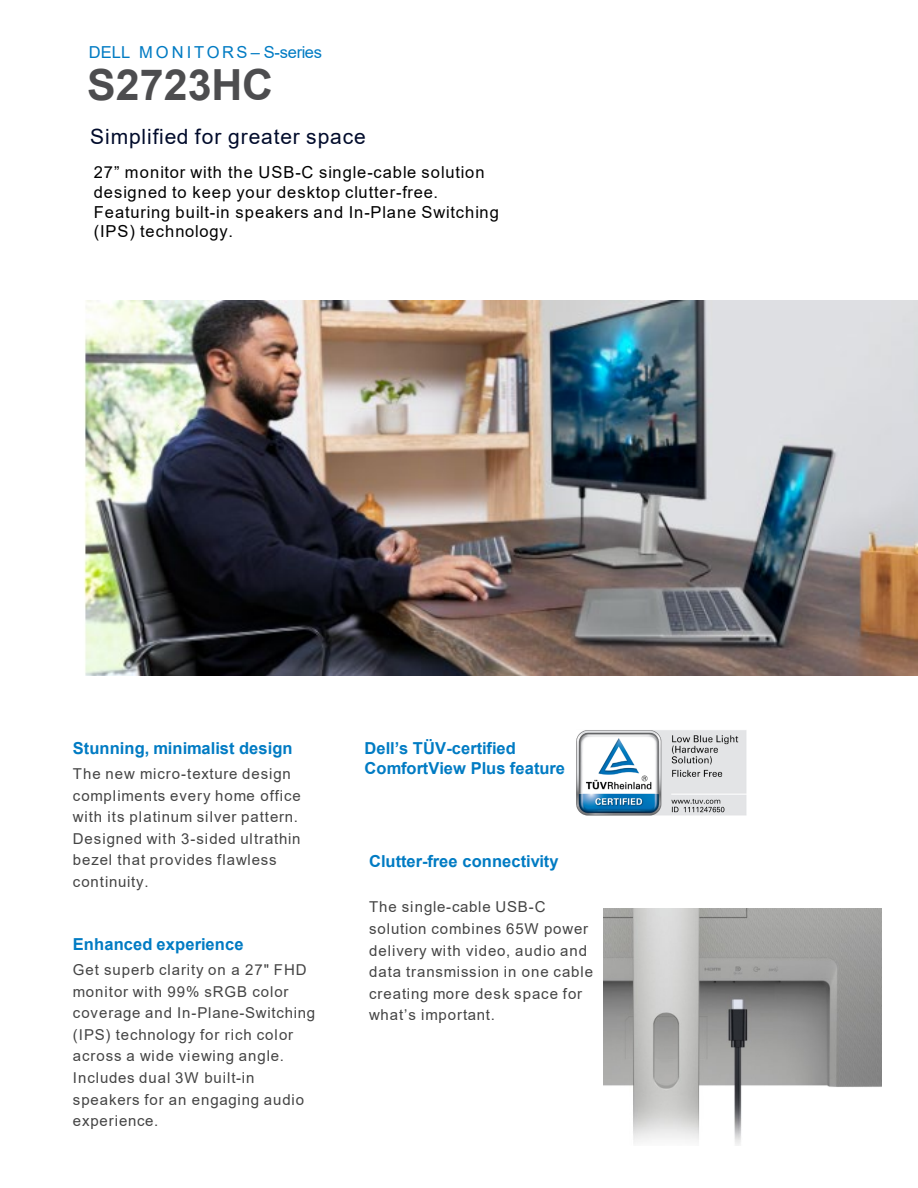
<style>
.page{position:relative;width:918px;height:1188px;background:#fff}
.page>*{position:absolute;margin:0;border:0;box-sizing:border-box;transform-origin:0 0}
.t1{font:700 42.9px "Arial";color:#4d4d4f}
.t2{font:21px "Arial";letter-spacing:.045em;color:#010b2b}
.t3{font:16.5px/19.8px "Arial";letter-spacing:.06em;color:#000}
.t4{font:700 16.5px/19.8px "Arial";letter-spacing:.005em;color:#007bc3}
.t5{font:16.5px "Arial";letter-spacing:.01em;color:#007bc3}
.t6{font:15px/21.6px "Arial";letter-spacing:.06em;color:#444}
</style>
<div class="page">
<img style="left:84px;top:300px;width:833px;height:375px">
<img style="left:603px;top:909px;width:279px;height:236px">
<img style="left:576px;top:730px;width:171px;height:86px">
<p class="t5" style="left:89px;top:41px;width:235px">DELL MONITORS – S-series</p>
<h1 class="t1" style="left:87px;top:55px;width:188px">S2723HC</h1>
<p class="t2" style="left:90px;top:122px;width:277px">Simplified for greater space</p>
<p class="t3" style="left:94px;top:162px;width:407px">27” monitor with the USB-C single-cable solution designed to keep your desktop clutter-free.<br>Featuring built-in speakers and In-Plane Switching (IPS) technology.</p>
<p class="t4" style="left:73px;top:738px;width:221px">Stunning, minimalist design</p>
<p class="t6" style="left:73px;top:763px;width:229px">The new micro-texture design compliments every home office with its platinum silver pattern.<br>Designed with 3-sided ultrathin bezel that provides flawless continuity.</p>
<p class="t4" style="left:73px;top:934px;width:172px">Enhanced experience</p>
<p class="t6" style="left:73px;top:959px;width:244px">Get superb clarity on a 27" FHD monitor with 99% sRGB color coverage and In-Plane-Switching (IPS) technology for rich color across a wide viewing angle.<br>Includes dual 3W built-in speakers for an engaging audio experience.</p>
<p class="t4" style="left:364px;top:739px;width:202px">Dell’s TÜV-certified<br>ComfortView Plus feature</p>
<p class="t4" style="left:369px;top:852px;width:191px">Clutter-free connectivity</p>
<p class="t6" style="left:369px;top:896px;width:226px">The single-cable USB-C solution combines 65W power delivery with video, audio and data transmission in one cable creating more desk space for what’s important.</p>
</div>
